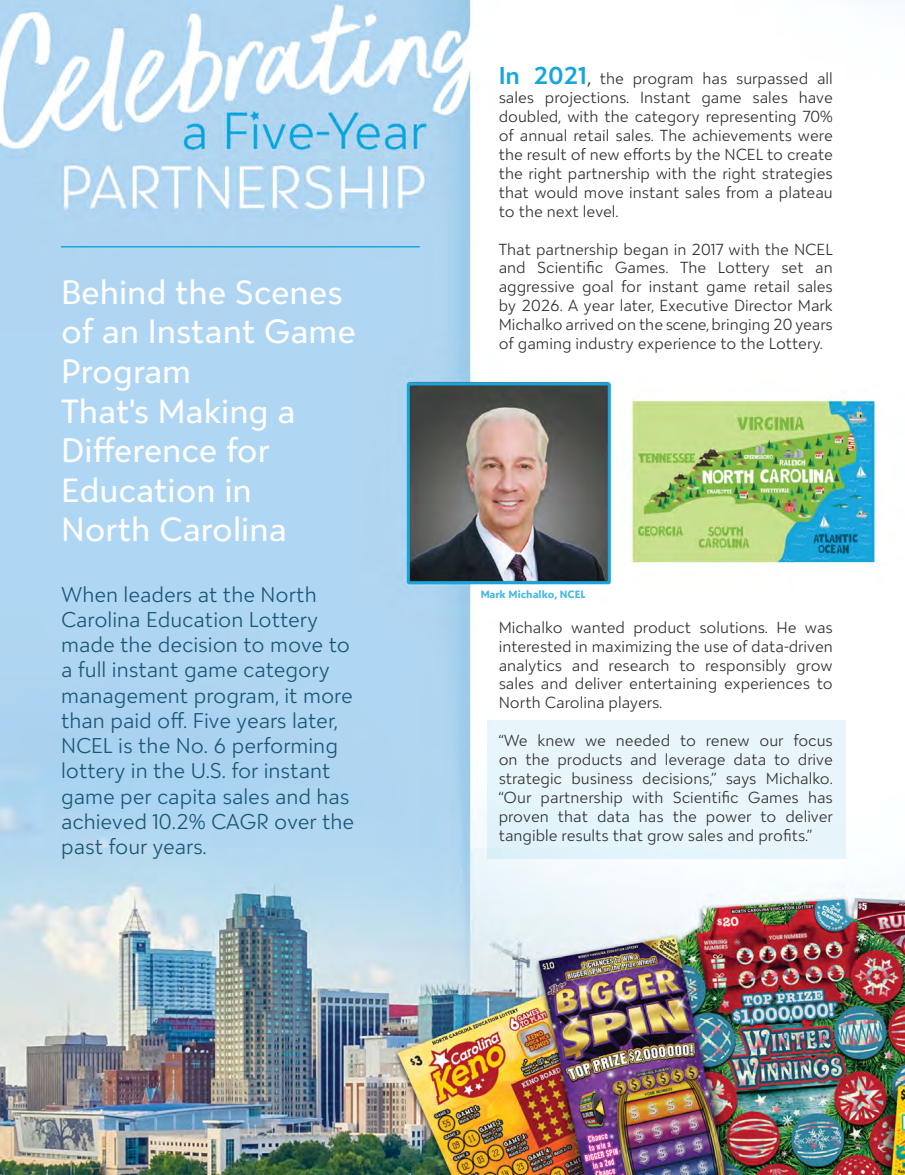
<style>
.page{position:relative;width:905px;height:1175px;background:#fff}
.page>*{position:absolute;margin:0;border:0;box-sizing:border-box;transform-origin:0 0}
.t1{font:33px/39.6px "Tellumo";color:#fff}
.t2{font:300 21px/25.2px "Tellumo";color:#195775}
.t3{font:300 15.75px/18.9px "Tellumo";color:#312f30;text-align:justify}
.t4{font:700 10.5px "Tellumo";color:#16a6dc}
.s1{font-weight:500;font-size:24px;color:#16a6dc}
.s2{font-size:21px}
</style>
<div class="page">
<img style="left:0;top:0;width:904px;height:1174px">
<div style="left:487px;top:720px;width:358px;height:138px;background:#e8f6fb"></div>
<hr style="left:61px;top:246px;width:359px;height:1px;background:#16a6dc">
<div style="left:407px;top:382px;width:203px;height:202px;border:3px solid #16a6dc"></div>
<h1 class="t1" style="left:61px;top:272px;width:296px">Behind the Scenes of an Instant Game<br>Program<br>That's Making a<br>Difference for<br>Education in<br>North Carolina</h1>
<p class="t2" style="left:61px;top:582px;width:295px">When leaders at the North<br>Carolina Education Lottery made the decision to move to a full instant game category management program, it more than paid off. Five years later,<br>NCEL is the No. 6 performing lottery in the U.S. for instant game per capita sales and has achieved 10.2% CAGR over the past four years.</p>
<p class="t3" style="left:498px;top:69px;width:335px"><span class="s1">In 2021</span><span class="s2">,</span> the program has surpassed all sales projections. Instant game sales have doubled, with the category representing 70% of annual retail sales. The achievements were the result of new efforts by the NCEL to create the right partnership with the right strategies that would move instant sales from a plateau to the next level.</p>
<p class="t3" style="left:498px;top:240px;width:335px">That partnership began in 2017 with the NCEL and Scientific Games. The Lottery set an aggressive goal for instant game retail sales by 2026. A year later, Executive Director Mark Michalko arrived on the scene, bringing 20 years of gaming industry experience to the Lottery.</p>
<p class="t4" style="left:480px;top:587px;width:107px">Mark Michalko, NCEL</p>
<p class="t3" style="left:498px;top:618px;width:335px">Michalko wanted product solutions. He was interested in maximizing the use of data-driven analytics and research to responsibly grow sales and deliver entertaining experiences to North Carolina players.</p>
<p class="t3" style="left:498px;top:731px;width:336px">“We knew we needed to renew our focus on the products and leverage data to drive strategic business decisions,” says Michalko. “Our partnership with Scientific Games has proven that data has the power to deliver tangible results that grow sales and profits.”</p>
</div>
